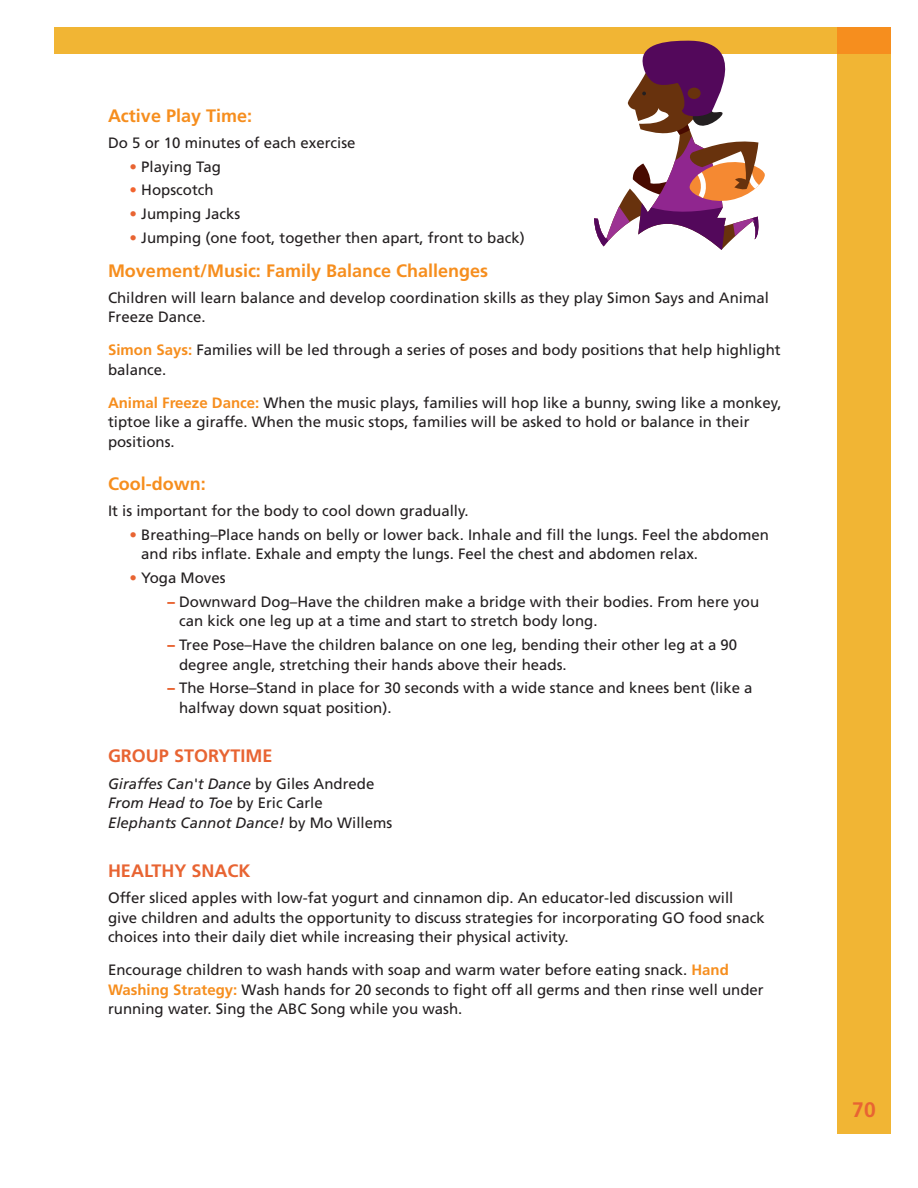
<style>
.page{position:relative;width:918px;height:1188px;background:#fff}
.page>*{position:absolute;margin:0;border:0;box-sizing:border-box;transform-origin:0 0}
.t1{font:700 21px "Frutiger";color:#e86432}
.Sub_Paragraph{font:700 18px "Frutiger";color:#f68e1e}
.Paragraph_Header{font:700 18px "Frutiger";color:#e86432}
.Body_Copy{font:15px/19.5px "Frutiger";color:#231f20}
.Body_Copy-2{font:italic 15px/19.5px "Frutiger";color:#231f20}
.s1{color:#e86432}
.s2{color:#f2642f}
.s3{font-weight:700;color:#f68e1e}
.s4{font-weight:900;color:#e86432}
.s5{font-style:normal}
</style>
<div class="page">
<div style="left:837px;top:33px;width:54px;height:1101px;background:#f1b534"></div>
<div style="left:54px;top:28px;width:786px;height:26px;background:#f1b534"></div>
<div style="left:837px;top:28px;width:54px;height:26px;background:#f68e1e"></div>
<svg style="left:594px;top:41px;width:171px;height:209px"></svg>
<div style="left:688px;top:88px;width:13px;height:11px;background:#68320d;border-radius:50%"></div>
<h2 class="Sub_Paragraph" style="left:108px;top:105px;width:146px">Active Play Time:</h2>
<p class="Body_Copy" style="left:108px;top:133px;width:249px">Do 5 or 10 minutes of each exercise</p>
<p class="Body_Copy" style="left:130px;top:157px;width:93px"><span class="s1">•</span> Playing Tag</p>
<p class="Body_Copy" style="left:130px;top:181px;width:86px"><span class="s2">•</span> Hopscotch</p>
<p class="Body_Copy" style="left:130px;top:204px;width:112px"><span class="s1">•</span> Jumping Jacks</p>
<p class="Body_Copy" style="left:130px;top:228px;width:397px"><span class="s1">•</span> Jumping (one foot, together then apart, front to back)</p>
<h2 class="Sub_Paragraph" style="left:108px;top:260px;width:382px">Movement/Music: Family Balance Challenges</h2>
<p class="Body_Copy" style="left:108px;top:288px;width:663px">Children will learn balance and develop coordination skills as they play Simon Says and Animal<br>Freeze Dance.</p>
<p class="Body_Copy" style="left:108px;top:340px;width:674px"><span class="s3">Simon Says:</span> Families will be led through a series of poses and body positions that help highlight balance.</p>
<p class="Body_Copy" style="left:108px;top:393px;width:675px"><span class="s3">Animal Freeze Dance:</span> When the music plays, families will hop like a bunny, swing like a monkey, tiptoe like a giraffe. When the music stops, families will be asked to hold or balance in their positions.</p>
<h2 class="Sub_Paragraph" style="left:108px;top:473px;width:99px">Cool-down:</h2>
<p class="Body_Copy" style="left:108px;top:501px;width:362px">It is important for the body to cool down gradually.</p>
<p class="Body_Copy" style="left:141px;top:525px;width:629px;text-indent:-12px"><span class="s1">•</span> Breathing–Place hands on belly or lower back. Inhale and fill the lungs. Feel the abdomen and ribs inflate. Exhale and empty the lungs. Feel the chest and abdomen relax.</p>
<p class="Body_Copy" style="left:130px;top:568px;width:98px"><span class="s1">•</span> Yoga Moves</p>
<p class="Body_Copy" style="left:179px;top:592px;width:582px;text-indent:-12px"><span class="s4">–</span> Downward Dog–Have the children make a bridge with their bodies. From here you can kick one leg up at a time and start to stretch body long.</p>
<p class="Body_Copy" style="left:179px;top:635px;width:560px;text-indent:-12px"><span class="s4">–</span> Tree Pose–Have the children balance on one leg, bending their other leg at a 90 degree angle, stretching their hands above their heads.</p>
<p class="Body_Copy" style="left:179px;top:679px;width:575px;text-indent:-12px"><span class="s4">–</span> The Horse–Stand in place for 30 seconds with a wide stance and knees bent (like a halfway down squat position).</p>
<h1 class="Paragraph_Header" style="left:108px;top:746px;width:166px">GROUP STORYTIME</h1>
<p class="Body_Copy-2" style="left:108px;top:774px;width:286px">Giraffes Can't Dance <span class="s5">by Giles Andrede<br></span>From Head to Toe <span class="s5">by Eric Carle<br></span>Elephants Cannot Dance! <span class="s5">by Mo Willems</span></p>
<h1 class="Paragraph_Header" style="left:108px;top:860px;width:144px">HEALTHY SNACK</h1>
<p class="Body_Copy" style="left:108px;top:889px;width:658px">Offer sliced apples with low-fat yogurt and cinnamon dip. An educator-led discussion will give children and adults the opportunity to discuss strategies for incorporating GO food snack choices into their daily diet while increasing their physical activity.</p>
<p class="Body_Copy" style="left:108px;top:961px;width:657px">Encourage children to wash hands with soap and warm water before eating snack. <span class="s3">Hand<br>Washing Strategy:</span> Wash hands for 20 seconds to fight off all germs and then rinse well under running water. Sing the ABC Song while you wash.</p>
<h1 class="t1" style="left:852px;top:1097px;width:25px">70</h1>
</div>
